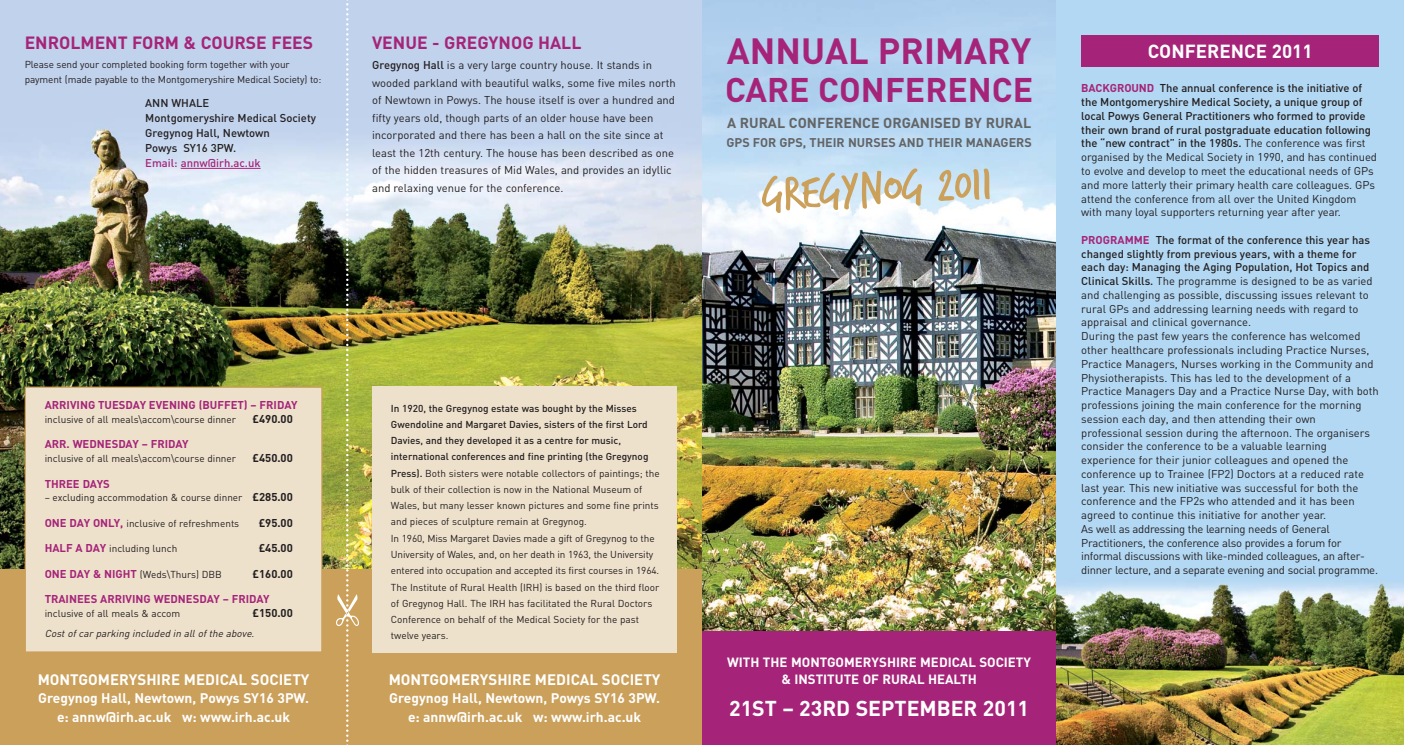
<style>
.page{position:relative;width:1404px;height:745px;background:#fff}
.page>*{position:absolute;margin:0;border:0;box-sizing:border-box;transform-origin:0 0}
.t1{font:50px "Trash Hand";color:#cba05a}
.t2{font:700 36px "DIN";color:#a52479}
.t3{font:700 33.75px "DIN";color:#a52479}
.t4{font:700 21.25px "DIN";color:#fff}
.t5{font:700 18.75px "DIN";color:#fff}
.t6{font:700 17.5px "DIN";color:#a52479}
.t7{font:700 15px "DIN";color:#fff}
.t8{font:700 14.25px "DIN";color:#636466}
.t9{font:700 13.75px/18.8px "DIN";color:#fff;text-align:center}
.t10{font:700 13.25px/17.2px "DIN";color:#fff;text-align:center}
.t11{font:700 12.5px "DIN";color:#636466}
.t12{font:11.25px/13.8px "DIN";color:#231f20}
.t13{font:700 11.25px "DIN";color:#a52479}
.t14{font:500 11.25px/15px "DIN";color:#231f20}
.t15{font:700 11.25px "DIN";color:#231f20}
.t16{font:500 11.25px "DIN";color:#a52479}
.t17{font:10px/16.2px "DIN";color:#231f20}
.t18{font:italic 10px "DIN";color:#231f20}
.s1{font-weight:500}
.s2{font-weight:700;font-size:11.25px}
.s3{font-weight:700;font-size:11.25px;color:#a52479}
.s4{font-weight:700;color:#a52479}
</style>
<div class="page">
<img style="left:0;top:0;width:1403px;height:744px">
<h3 class="t6" style="left:25px;top:37px;width:290px">ENROLMENT FORM &amp; COURSE FEES</h3>
<h3 class="t6" style="left:372px;top:37px;width:211px">VENUE - GREGYNOG HALL</h3>
<p class="t17" style="left:25px;top:58px;width:298px;line-height:15px">Please send your completed booking form together with your payment (made payable to the Montgomeryshire Medical Society) to:</p>
<p class="t14" style="left:145px;top:96px;width:172px">ANN WHALE<br>Montgomeryshire Medical Society<br>Gregynog Hall, Newtown<br>Powys SY16 3PW.</p>
<p class="t16" style="left:145px;top:159px;width:117px">Email: annw@irh.ac.uk</p>
<p class="t12" style="left:372px;top:58px;width:305px;line-height:17.5px"><span class="s1">Gregynog Hall</span> is a very large country house. It stands in wooded parkland with beautiful walks, some five miles north of Newtown in Powys. The house itself is over a hundred and fifty years old, though parts of an older house have been incorporated and there has been a hall on the site since at least the 12th century. The house has been described as one of the hidden treasures of Mid Wales, and provides an idyllic and relaxing venue for the conference.</p>
<p class="t13" style="left:45px;top:401px;width:254px">ARRIVING TUESDAY EVENING (BUFFET) – FRIDAY</p>
<p class="t17" style="left:45px;top:412px;width:193px">inclusive of all meals\accom\course dinner</p>
<p class="t15" style="left:252px;top:415px;width:42px">£490.00</p>
<p class="t13" style="left:45px;top:440px;width:145px">ARR. WEDNESDAY – FRIDAY</p>
<p class="t17" style="left:45px;top:451px;width:193px">inclusive of all meals\accom\course dinner</p>
<p class="t15" style="left:252px;top:454px;width:42px">£450.00</p>
<p class="t13" style="left:45px;top:479px;width:67px">THREE DAYS</p>
<p class="t17" style="left:45px;top:490px;width:250px">– excluding accommodation &amp; course dinner <span class="s2">£285.00</span></p>
<p class="t17" style="left:45px;top:516px;width:196px"><span class="s3">ONE DAY ONLY,</span> inclusive of refreshments</p>
<p class="t15" style="left:259px;top:518px;width:36px">£95.00</p>
<p class="t17" style="left:45px;top:541px;width:134px"><span class="s3">HALF A DAY</span> including lunch</p>
<p class="t15" style="left:259px;top:543px;width:36px">£45.00</p>
<p class="t17" style="left:45px;top:566px;width:179px"><span class="s3">ONE DAY &amp; NIGHT</span> (Weds\Thurs) DBB</p>
<p class="t15" style="left:252px;top:569px;width:42px">£160.00</p>
<p class="t13" style="left:45px;top:594px;width:226px">TRAINEES ARRIVING WEDNESDAY – FRIDAY</p>
<p class="t17" style="left:45px;top:605px;width:137px">inclusive of all meals &amp; accom</p>
<p class="t15" style="left:252px;top:608px;width:42px">£150.00</p>
<p class="t18" style="left:45px;top:629px;width:213px">Cost of car parking included in all of the above.</p>
<h3 class="t7" style="left:38px;top:673px;width:273px">MONTGOMERYSHIRE MEDICAL SOCIETY</h3>
<p class="t9" style="left:38px;top:689px;width:272px">Gregynog Hall, Newtown, Powys SY16 3PW. e: annw@irh.ac.uk w: www.irh.ac.uk</p>
<p class="t17" style="left:391px;top:401px;width:270px"><span class="s1">In 1920, the Gregynog estate was bought by the Misses Gwendoline and Margaret Davies, sisters of the first Lord Davies, and they developed it as a centre for music, international conferences and fine printing (the Gregynog Press).</span> Both sisters were notable collectors of paintings; the bulk of their collection is now in the National Museum of Wales, but many lesser known pictures and some fine prints and pieces of sculpture remain at Gregynog.<br>In 1960, Miss Margaret Davies made a gift of Gregynog to the University of Wales, and, on her death in 1963, the University entered into occupation and accepted its first courses in 1964.<br>The Institute of Rural Health (IRH) is based on the third floor of Gregynog Hall. The IRH has facilitated the Rural Doctors Conference on behalf of the Medical Society for the past twelve years.</p>
<h3 class="t7" style="left:388px;top:673px;width:273px">MONTGOMERYSHIRE MEDICAL SOCIETY</h3>
<p class="t9" style="left:389px;top:689px;width:272px">Gregynog Hall, Newtown, Powys SY16 3PW. e: annw@irh.ac.uk w: www.irh.ac.uk</p>
<h2 class="t2" style="left:726px;top:38px;width:306px">ANNUAL PRIMARY</h2>
<h3 class="t3" style="left:725px;top:78px;width:309px">CARE CONFERENCE</h3>
<p class="t8" style="left:727px;top:118px;width:305px">A RURAL CONFERENCE ORGANISED BY RURAL</p>
<p class="t11" style="left:726px;top:138px;width:307px">GPS FOR GPS, THEIR NURSES AND THEIR MANAGERS</p>
<h1 class="t1" style="left:760px;top:162px;width:231px;rotate:-3deg">GREGYNOG 2011</h1>
<p class="t10" style="left:727px;top:654px;width:305px">WITH THE MONTGOMERYSHIRE MEDICAL SOCIETY &amp; INSTITUTE OF RURAL HEALTH</p>
<h3 class="t4" style="left:729px;top:700px;width:301px">21ST – 23RD SEPTEMBER 2011</h3>
<h3 class="t5" style="left:1147px;top:45px;width:166px">CONFERENCE 2011</h3>
<p class="t12" style="left:1081px;top:83px;width:297px"><span class="s4">BACKGROUND</span> <span class="s1">The annual conference is the initiative of the Montgomeryshire Medical Society, a unique group of local Powys General Practitioners who formed to provide their own brand of rural postgraduate education following the “new contract” in the 1980s.</span> The conference was first organised by the Medical Society in 1990, and has continued to evolve and develop to meet the educational needs of GPs and more latterly their primary health care colleagues. GPs attend the conference from all over the United Kingdom with many loyal supporters returning year after year.</p>
<p class="t12" style="left:1081px;top:234px;width:299px"><span class="s4">PROGRAMME</span> <span class="s1">The format of the conference this year has changed slightly from previous years, with a theme for each day: Managing the Aging Population, Hot Topics and Clinical Skills.</span> The programme is designed to be as varied and challenging as possible, discussing issues relevant to rural GPs and addressing learning needs with regard to appraisal and clinical governance.<br>During the past few years the conference has welcomed other healthcare professionals including Practice Nurses, Practice Managers, Nurses working in the Community and Physiotherapists. This has led to the development of a Practice Managers Day and a Practice Nurse Day, with both professions joining the main conference for the morning session each day, and then attending their own professional session during the afternoon. The organisers consider the conference to be a valuable learning experience for their junior colleagues and opened the conference up to Trainee (FP2) Doctors at a reduced rate last year. This new initiative was successful for both the conference and the FP2s who attended and it has been agreed to continue this initiative for another year.<br>As well as addressing the learning needs of General Practitioners, the conference also provides a forum for informal discussions with like-minded colleagues, an after&shy;dinner lecture, and a separate evening and social programme.</p>
</div>
